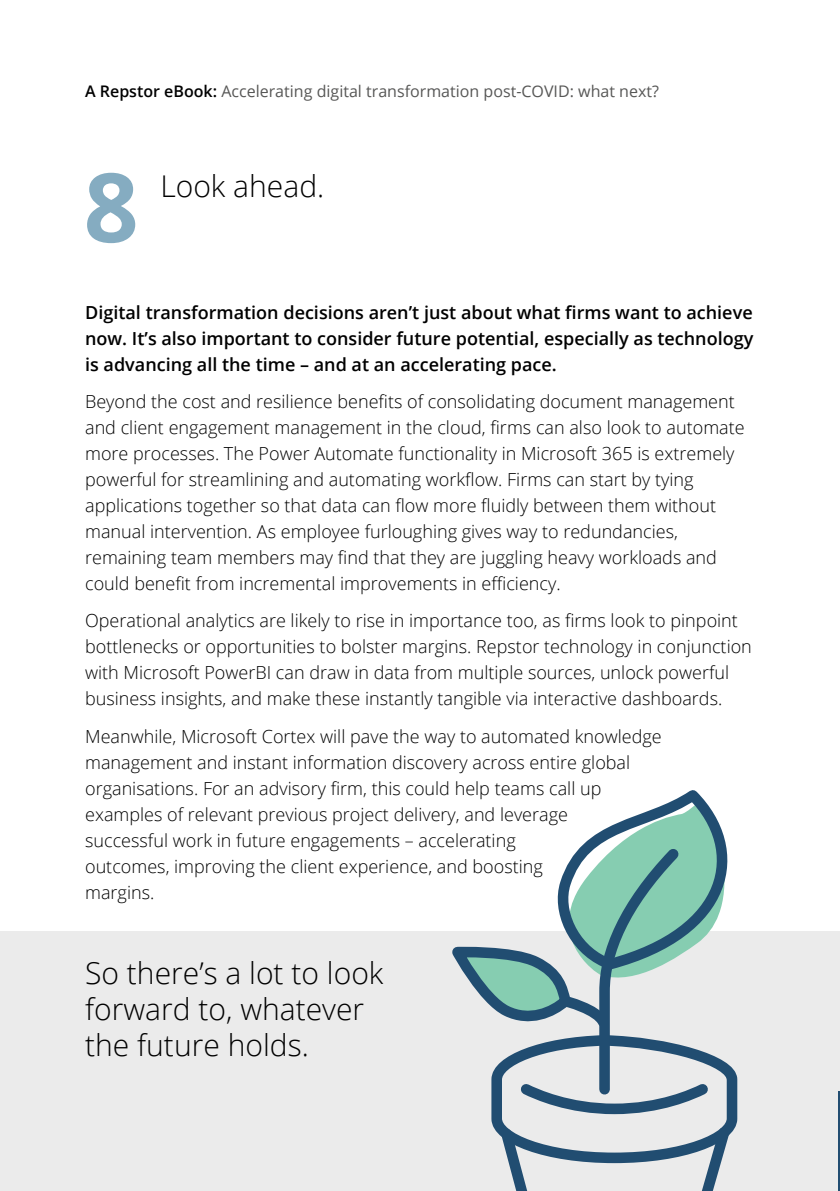
<style>
.page{position:relative;width:840px;height:1191px;background:#fff}
.page>*{position:absolute;margin:0;border:0;box-sizing:border-box;transform-origin:0 0}
.t1{font:700 96px "Open Sans";color:#85acc1}
.t2{font:300 30px/36px "Open Sans";color:#000}
.t3{font:300 18px/26px "Open Sans";color:#000}
.t4{font:600 18px/26px "Open Sans";color:#000;text-align:justify}
.t5{font:16px "Open Sans";color:#575756}
.s1{font-weight:600;color:#000}
</style>
<div class="page">
<div style="left:0;top:931px;width:839px;height:260px;background:#ebebeb"></div>
<svg style="left:452px;top:790px;width:286px;height:401px"></svg>
<hr style="left:838px;top:1091px;width:1px;height:100px;background:#214d71">
<p class="t5" style="left:85px;top:81px;width:575px"><span class="s1">A Repstor eBook:</span> Accelerating digital transformation post-COVID: what next?</p>
<h1 class="t1" style="left:84px;top:139px;width:56px">8</h1>
<h2 class="t2" style="left:160px;top:167px;width:165px">Look ahead.</h2>
<p class="t4" style="left:85px;top:299px;width:669px">Digital transformation decisions aren’t just about what firms want to achieve now. It’s also important to consider future potential, especially as technology is advancing all the time – and at an accelerating pace.</p>
<p class="t3" style="left:85px;top:388px;width:660px">Beyond the cost and resilience benefits of consolidating document management and client engagement management in the cloud, firms can also look to automate more processes. The Power Automate functionality in Microsoft 365 is extremely powerful for streamlining and automating workflow. Firms can start by tying applications together so that data can flow more fluidly between them without manual intervention. As employee furloughing gives way to redundancies, remaining team members may find that they are juggling heavy workloads and could benefit from incremental improvements in efficiency.</p>
<p class="t3" style="left:85px;top:607px;width:668px">Operational analytics are likely to rise in importance too, as firms look to pinpoint bottlenecks or opportunities to bolster margins. Repstor technology in conjunction with Microsoft PowerBI can draw in data from multiple sources, unlock powerful business insights, and make these instantly tangible via interactive dashboards.</p>
<p class="t3" style="left:85px;top:722px;width:578px">Meanwhile, Microsoft Cortex will pave the way to automated knowledge management and instant information discovery across entire global organisations. For an advisory firm, this could help teams call up examples of relevant previous project delivery, and leverage<br>successful work in future engagements – accelerating<br>outcomes, improving the client experience, and boosting<br>margins.</p>
<h2 class="t2" style="left:85px;top:954px;width:300px">So there’s a lot to look forward to, whatever the future holds.</h2>
</div>
